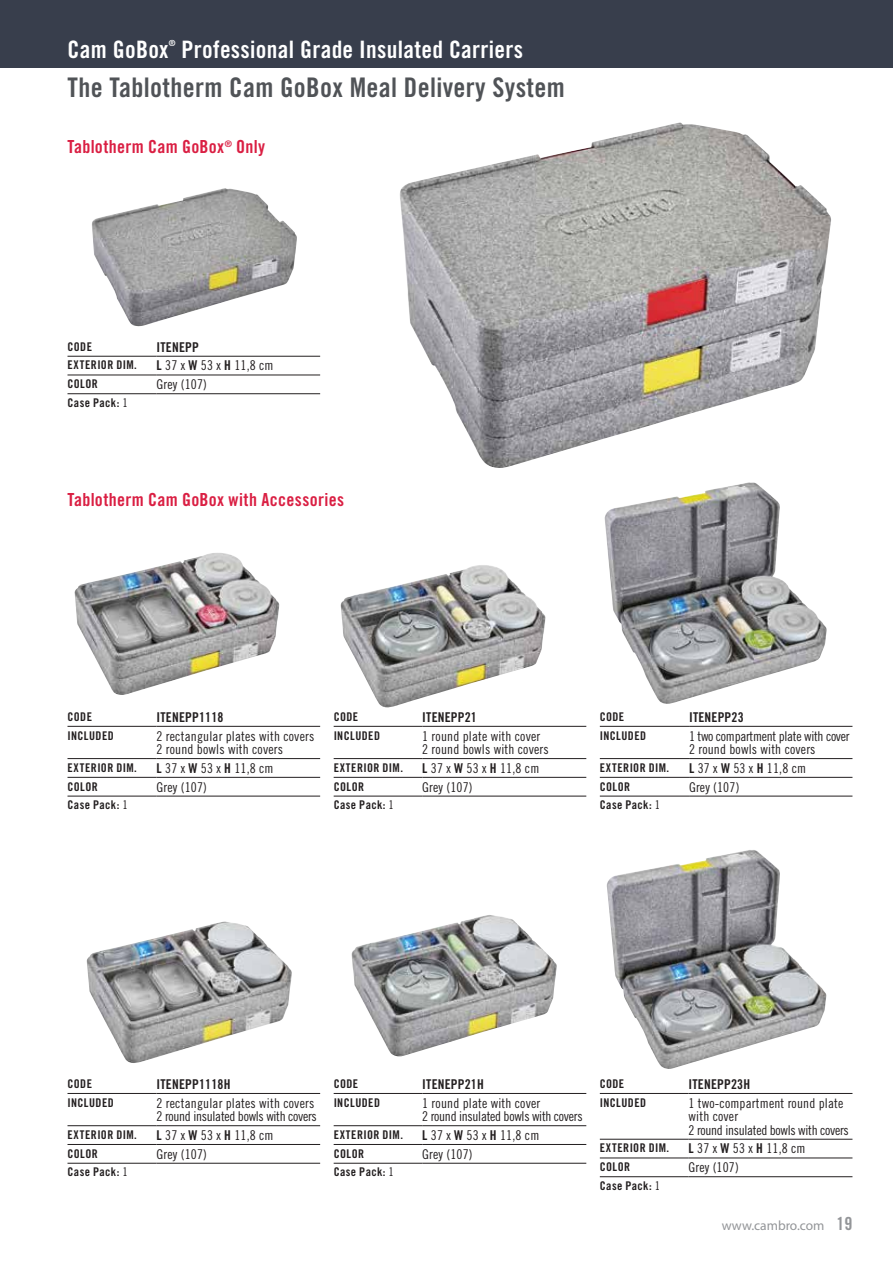
<style>
.page{position:relative;width:893px;height:1263px;background:#fff}
.page>*{position:absolute;margin:0;border:0;box-sizing:border-box;transform-origin:0 0}
.t1{font:27px "Trade Gothic LT Std Bd Cn 20";letter-spacing:.015em;color:#505357}
.t2{font:24px "Trade Gothic LT Std Bd Cn 20";letter-spacing:.015em;color:#fff}
.t3{font:18px "Trade Gothic LT Std Bd Cn 20";letter-spacing:.015em;color:#da1f43}
.t4{font:13.5px/13.5px "Trade Gothic LT Std Cn 18";letter-spacing:.015em;color:#231f20}
.t5{font:13.5px/13.5px "Trade Gothic LT Std Cn 18";letter-spacing:-.02em;color:#231f20}
.t6{font:13.5px "Trade Gothic LT Std Bd Cn 20";letter-spacing:.015em;color:#231f20}
.t7{font:13.5px "Myriad Pro";color:#939598}
.t8{font:12px "Trade Gothic LT Std Bd Cn 20";letter-spacing:.035em;color:#231f20}
.t9{font:8.4px "Trade Gothic LT Std Bd Cn 20";color:#fff}
.s1{font-family:"Trade Gothic LT Std Bd Cn 20"}
.s2{font-family:"Trade Gothic LT Std Cn 18"}
.s3{font-family:"Trade Gothic LT Std Bd Cn 20";font-size:18px}
</style>
<div class="page">
<div style="left:0;top:0;width:893px;height:68px;background:#383e4c"></div>
<img style="left:75px;top:553px;width:204px;height:142px">
<img style="left:340px;top:565px;width:206px;height:142px">
<img style="left:604px;top:482px;width:223px;height:222px">
<img style="left:351px;top:915px;width:206px;height:142px">
<img style="left:606px;top:850px;width:220px;height:219px">
<img style="left:92px;top:188px;width:205px;height:139px">
<img style="left:400px;top:123px;width:431px;height:345px">
<img style="left:87px;top:921px;width:205px;height:142px">
<hr style="left:157px;top:726px;width:163px;height:1px;background:#231f20">
<hr style="left:157px;top:758px;width:163px;height:1px;background:#231f20">
<hr style="left:157px;top:777px;width:163px;height:1px;background:#231f20">
<hr style="left:68px;top:726px;width:89px;height:1px;background:#231f20">
<hr style="left:68px;top:758px;width:89px;height:1px;background:#231f20">
<hr style="left:68px;top:777px;width:89px;height:1px;background:#231f20">
<hr style="left:68px;top:796px;width:89px;height:1px;background:#231f20">
<hr style="left:157px;top:796px;width:163px;height:1px;background:#231f20">
<hr style="left:157px;top:1093px;width:163px;height:1px;background:#231f20">
<hr style="left:157px;top:1125px;width:163px;height:1px;background:#231f20">
<hr style="left:157px;top:1144px;width:163px;height:1px;background:#231f20">
<hr style="left:68px;top:1093px;width:89px;height:1px;background:#231f20">
<hr style="left:68px;top:1125px;width:89px;height:1px;background:#231f20">
<hr style="left:68px;top:1144px;width:89px;height:1px;background:#231f20">
<hr style="left:68px;top:1163px;width:89px;height:1px;background:#231f20">
<hr style="left:157px;top:1163px;width:163px;height:1px;background:#231f20">
<hr style="left:157px;top:356px;width:163px;height:1px;background:#231f20">
<hr style="left:157px;top:375px;width:163px;height:1px;background:#231f20">
<hr style="left:68px;top:356px;width:89px;height:1px;background:#231f20">
<hr style="left:68px;top:375px;width:89px;height:1px;background:#231f20">
<hr style="left:68px;top:393px;width:89px;height:1px;background:#231f20">
<hr style="left:157px;top:393px;width:163px;height:1px;background:#231f20">
<hr style="left:422px;top:726px;width:164px;height:1px;background:#231f20">
<hr style="left:422px;top:758px;width:164px;height:1px;background:#231f20">
<hr style="left:422px;top:777px;width:164px;height:1px;background:#231f20">
<hr style="left:334px;top:726px;width:88px;height:1px;background:#231f20">
<hr style="left:334px;top:758px;width:88px;height:1px;background:#231f20">
<hr style="left:334px;top:777px;width:88px;height:1px;background:#231f20">
<hr style="left:334px;top:796px;width:88px;height:1px;background:#231f20">
<hr style="left:422px;top:796px;width:164px;height:1px;background:#231f20">
<hr style="left:422px;top:1093px;width:164px;height:1px;background:#231f20">
<hr style="left:422px;top:1125px;width:164px;height:1px;background:#231f20">
<hr style="left:422px;top:1144px;width:164px;height:1px;background:#231f20">
<hr style="left:334px;top:1093px;width:88px;height:1px;background:#231f20">
<hr style="left:334px;top:1125px;width:88px;height:1px;background:#231f20">
<hr style="left:334px;top:1144px;width:88px;height:1px;background:#231f20">
<hr style="left:334px;top:1163px;width:88px;height:1px;background:#231f20">
<hr style="left:422px;top:1163px;width:164px;height:1px;background:#231f20">
<hr style="left:689px;top:726px;width:163px;height:1px;background:#231f20">
<hr style="left:689px;top:758px;width:163px;height:1px;background:#231f20">
<hr style="left:689px;top:777px;width:163px;height:1px;background:#231f20">
<hr style="left:600px;top:726px;width:89px;height:1px;background:#231f20">
<hr style="left:600px;top:758px;width:89px;height:1px;background:#231f20">
<hr style="left:600px;top:777px;width:89px;height:1px;background:#231f20">
<hr style="left:600px;top:796px;width:89px;height:1px;background:#231f20">
<hr style="left:689px;top:796px;width:163px;height:1px;background:#231f20">
<hr style="left:688px;top:1093px;width:164px;height:1px;background:#231f20">
<hr style="left:688px;top:1139px;width:164px;height:1px;background:#231f20">
<hr style="left:688px;top:1158px;width:164px;height:1px;background:#231f20">
<hr style="left:600px;top:1093px;width:89px;height:1px;background:#231f20">
<hr style="left:600px;top:1139px;width:89px;height:1px;background:#231f20">
<hr style="left:600px;top:1158px;width:89px;height:1px;background:#231f20">
<hr style="left:600px;top:1176px;width:89px;height:1px;background:#231f20">
<hr style="left:688px;top:1176px;width:164px;height:1px;background:#231f20">
<h2 class="t2" style="left:68px;top:35px;width:103px">Cam GoBox</h2>
<p class="t9" style="left:169px;top:38px;width:8px">®</p>
<h2 class="t2" style="left:181px;top:35px;width:343px">Professional Grade Insulated Carriers</h2>
<h1 class="t1" style="left:68px;top:71px;width:499px">The Tablotherm Cam GoBox Meal Delivery System</h1>
<h3 class="t3" style="left:68px;top:136px;width:199px">Tablotherm Cam GoBox<sup>®</sup> Only</h3>
<p class="t8" style="left:68px;top:339px;width:26px">CODE</p>
<p class="t6" style="left:157px;top:339px;width:44px">ITENEPP</p>
<p class="t8" style="left:68px;top:358px;width:71px">EXTERIOR DIM.</p>
<p class="t4" style="left:157px;top:359px;width:119px"><span class="s1">L</span> 37 x <span class="s1">W</span> 53 x <span class="s1">H</span> 11,8 cm</p>
<p class="t8" style="left:68px;top:377px;width:32px">COLOR</p>
<p class="t4" style="left:157px;top:377px;width:52px">Grey (107)</p>
<p class="t8" style="left:68px;top:395px;width:62px">Case Pack: <span class="s2">1</span></p>
<h3 class="t3" style="left:68px;top:489px;width:278px">Tablotherm Cam GoBox with Accessories</h3>
<p class="t8" style="left:68px;top:709px;width:26px">CODE</p>
<p class="t6" style="left:157px;top:709px;width:68px">ITENEPP1118</p>
<p class="t8" style="left:68px;top:728px;width:48px">INCLUDED</p>
<p class="t4" style="left:157px;top:729px;width:159px">2 rectangular plates with covers<br>2 round bowls with covers</p>
<p class="t8" style="left:68px;top:760px;width:71px">EXTERIOR DIM.</p>
<p class="t4" style="left:157px;top:761px;width:119px"><span class="s1">L</span> 37 x <span class="s1">W</span> 53 x <span class="s1">H</span> 11,8 cm</p>
<p class="t8" style="left:68px;top:779px;width:32px">COLOR</p>
<p class="t4" style="left:157px;top:780px;width:52px">Grey (107)</p>
<p class="t8" style="left:68px;top:798px;width:62px">Case Pack: <span class="s2">1</span></p>
<p class="t8" style="left:334px;top:709px;width:26px">CODE</p>
<p class="t6" style="left:422px;top:709px;width:56px">ITENEPP21</p>
<p class="t8" style="left:334px;top:728px;width:48px">INCLUDED</p>
<p class="t4" style="left:422px;top:729px;width:128px">1 round plate with cover<br>2 round bowls with covers</p>
<p class="t8" style="left:334px;top:760px;width:71px">EXTERIOR DIM.</p>
<p class="t4" style="left:422px;top:761px;width:119px"><span class="s1">L</span> 37 x <span class="s1">W</span> 53 x <span class="s1">H</span> 11,8 cm</p>
<p class="t8" style="left:334px;top:779px;width:32px">COLOR</p>
<p class="t4" style="left:422px;top:780px;width:52px">Grey (107)</p>
<p class="t8" style="left:334px;top:798px;width:62px">Case Pack: <span class="s2">1</span></p>
<p class="t8" style="left:600px;top:709px;width:26px">CODE</p>
<p class="t6" style="left:689px;top:709px;width:56px">ITENEPP23</p>
<p class="t8" style="left:600px;top:728px;width:48px">INCLUDED</p>
<p class="t5" style="left:689px;top:729px;width:162px">1 two compartment plate with cover<br>2 round bowls with covers</p>
<p class="t8" style="left:600px;top:760px;width:71px">EXTERIOR DIM.</p>
<p class="t4" style="left:689px;top:761px;width:119px"><span class="s1">L</span> 37 x <span class="s1">W</span> 53 x <span class="s1">H</span> 11,8 cm</p>
<p class="t8" style="left:600px;top:779px;width:32px">COLOR</p>
<p class="t4" style="left:689px;top:780px;width:52px">Grey (107)</p>
<p class="t8" style="left:600px;top:798px;width:62px">Case Pack: <span class="s2">1</span></p>
<p class="t8" style="left:68px;top:1076px;width:26px">CODE</p>
<p class="t6" style="left:157px;top:1076px;width:75px">ITENEPP1118H</p>
<p class="t8" style="left:68px;top:1095px;width:48px">INCLUDED</p>
<p class="t5" style="left:157px;top:1096px;width:162px">2 rectangular plates with covers<br>2 round insulated bowls with covers</p>
<p class="t8" style="left:68px;top:1127px;width:71px">EXTERIOR DIM.</p>
<p class="t4" style="left:157px;top:1128px;width:119px"><span class="s1">L</span> 37 x <span class="s1">W</span> 53 x <span class="s1">H</span> 11,8 cm</p>
<p class="t8" style="left:68px;top:1146px;width:32px">COLOR</p>
<p class="t4" style="left:157px;top:1147px;width:52px">Grey (107)</p>
<p class="t8" style="left:68px;top:1165px;width:62px">Case Pack: <span class="s2">1</span></p>
<p class="t8" style="left:334px;top:1076px;width:26px">CODE</p>
<p class="t6" style="left:422px;top:1076px;width:63px">ITENEPP21H</p>
<p class="t8" style="left:334px;top:1095px;width:48px">INCLUDED</p>
<p class="t5" style="left:422px;top:1096px;width:162px">1 round plate with cover<br>2 round insulated bowls with covers</p>
<p class="t8" style="left:334px;top:1127px;width:71px">EXTERIOR DIM.</p>
<p class="t4" style="left:422px;top:1128px;width:119px"><span class="s1">L</span> 37 x <span class="s1">W</span> 53 x <span class="s1">H</span> 11,8 cm</p>
<p class="t8" style="left:334px;top:1146px;width:32px">COLOR</p>
<p class="t4" style="left:422px;top:1147px;width:52px">Grey (107)</p>
<p class="t8" style="left:334px;top:1165px;width:62px">Case Pack: <span class="s2">1</span></p>
<p class="t8" style="left:600px;top:1076px;width:26px">CODE</p>
<p class="t6" style="left:688px;top:1076px;width:63px">ITENEPP23H</p>
<p class="t8" style="left:600px;top:1095px;width:48px">INCLUDED</p>
<p class="t4" style="left:688px;top:1096px;width:162px">1 two-compartment round plate with cover<br>2 round insulated bowls with covers</p>
<p class="t8" style="left:600px;top:1141px;width:71px">EXTERIOR DIM.</p>
<p class="t4" style="left:688px;top:1142px;width:119px"><span class="s1">L</span> 37 x <span class="s1">W</span> 53 x <span class="s1">H</span> 11,8 cm</p>
<p class="t8" style="left:600px;top:1159px;width:32px">COLOR</p>
<p class="t4" style="left:688px;top:1160px;width:52px">Grey (107)</p>
<p class="t8" style="left:600px;top:1178px;width:62px">Case Pack: <span class="s2">1</span></p>
<p class="t7" style="left:722px;top:1217px;width:132px">www.cambro.com <span class="s3">19</span></p>
</div>
